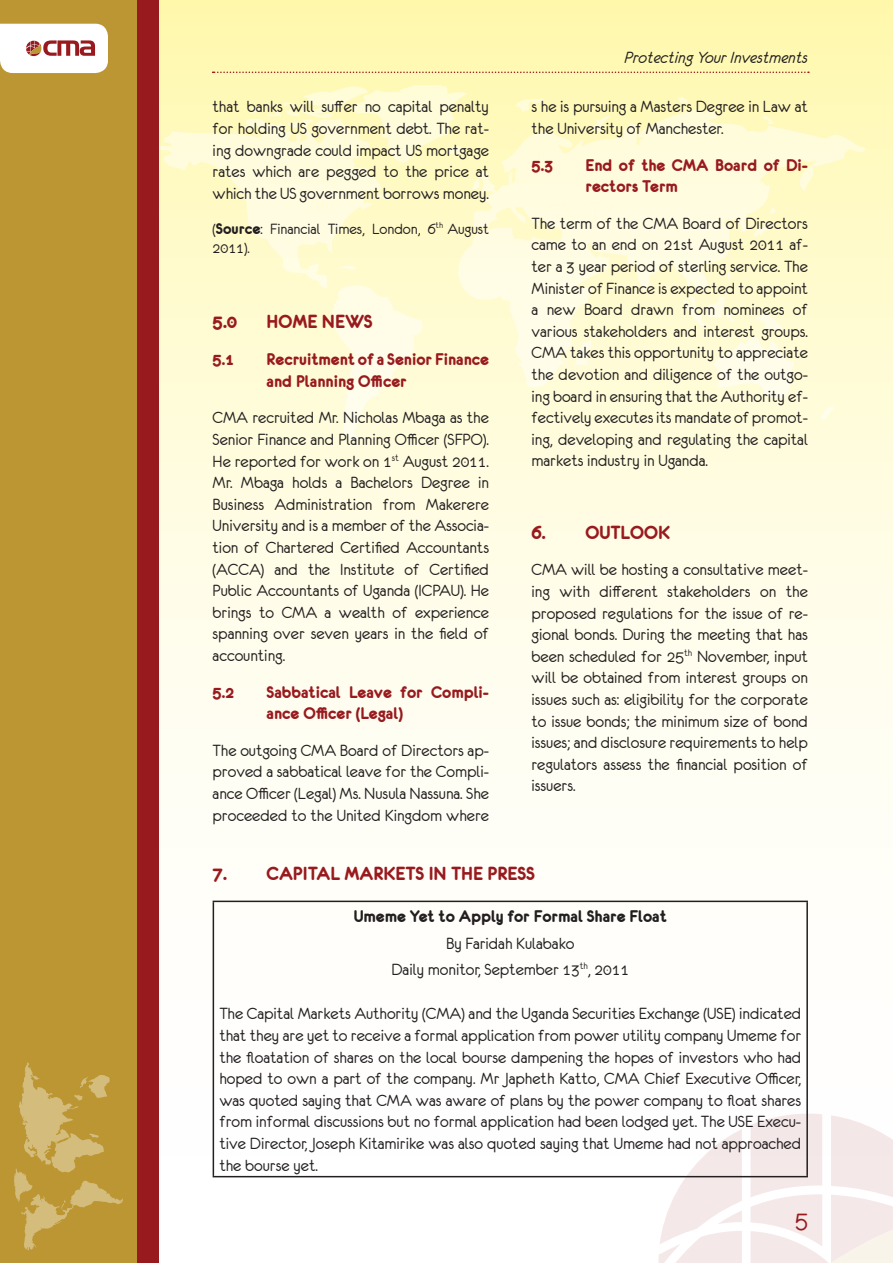
<style>
.page{position:relative;width:893px;height:1263px;background:#fff}
.page>*{position:absolute;margin:0;border:0;box-sizing:border-box;transform-origin:0 0}
.t1{font:27px "Eurofurenceregular";color:#981a1e}
.t2{font:20.25px "Eurofurencebold";color:#981a1e}
.Normal__Web{font:18px/21.6px "Eurofurenceregular";color:#231f20;text-align:justify}
.List_Paragraph{font:18px/21.6px "Eurofurencebold";color:#981a1e}
.Heading_1{font:18px "Eurofurencebold";color:#231f20}
.t3{font:18px "Eurofurenceitalic";color:#231f20}
.Heading_1-2{font:18px "Eurofurenceregular";color:#231f20}
.Style1{font:16.5px/19.8px "Eurofurenceregular";color:#231f20}
.s1{font-family:"Eurofurencebold"}
</style>
<div class="page">
<div style="left:0;top:0;width:893px;height:1263px;background:linear-gradient(to bottom,#fff9ba,#feffff)"></div>
<div style="left:0;top:0;width:137px;height:1263px;background:#bb9632"></div>
<svg style="left:0;top:24px;width:108px;height:49px;background:#f1e2e0"></svg>
<svg style="left:213px;top:72px;width:596px;height:1px"></svg>
<svg style="left:648px;top:1103px;width:245px;height:160px"></svg>
<svg style="left:678px;top:95px;width:9px;height:8px"></svg>
<svg style="left:822px;top:407px;width:13px;height:12px"></svg>
<svg style="left:515px;top:98px;width:29px;height:11px"></svg>
<svg style="left:480px;top:109px;width:386px;height:278px;background:#fffbd4"></svg>
<svg style="left:763px;top:115px;width:11px;height:9px"></svg>
<svg style="left:559px;top:248px;width:17px;height:33px"></svg>
<svg style="left:683px;top:296px;width:52px;height:31px;background:#fffbd7"></svg>
<svg style="left:713px;top:337px;width:81px;height:61px;background:#fffce2"></svg>
<svg style="left:159px;top:85px;width:321px;height:355px;background:#fffbd2"></svg>
<div style="left:137px;top:0;width:22px;height:1263px;background:#981a1e"></div>
<svg style="left:14px;top:1062px;width:109px;height:189px"></svg>
<hr style="left:213px;top:901px;width:595px;height:1px;background:#231f20">
<hr style="left:213px;top:902px;width:1px;height:274px;background:#231f20">
<hr style="left:806px;top:902px;width:2px;height:274px;background:#231f20">
<hr style="left:213px;top:1176px;width:595px;height:1px;background:#231f20">
<p class="Normal__Web" style="left:213px;top:96px;width:278px">that banks will suffer no capital penalty for holding US government debt. The rat&shy;ing downgrade could impact US mortgage rates which are pegged to the price at which the US government borrows money.</p>
<p class="Style1" style="left:213px;top:219px;width:278px">(<span class="s1">Source</span>: Financial Times, London, 6<sup>th</sup> August<br>2011).</p>
<p class="t2" style="left:213px;top:312px;width:26px">5.0</p>
<p class="t2" style="left:267px;top:312px;width:108px">HOME NEWS</p>
<p class="List_Paragraph" style="left:213px;top:348px;width:23px">5.1</p>
<p class="List_Paragraph" style="left:267px;top:348px;width:224px">Recruitment of a Senior Finance and Planning Officer</p>
<p class="Normal__Web" style="left:213px;top:407px;width:278px">CMA recruited Mr. Nicholas Mbaga as the Senior Finance and Planning Officer (SFPO).<br>He reported for work on 1<sup>st</sup> August 2011.<br>Mr. Mbaga holds a Bachelors Degree in Business Administration from Makerere University and is a member of the Associa&shy;tion of Chartered Certified Accountants (ACCA) and the Institute of Certified Public Accountants of Uganda (ICPAU). He brings to CMA a wealth of experience spanning over seven years in the field of accounting.</p>
<p class="List_Paragraph" style="left:213px;top:681px;width:23px">5.2</p>
<p class="List_Paragraph" style="left:267px;top:681px;width:224px">Sabbatical Leave for Compli&shy;ance Officer (Legal)</p>
<p class="Normal__Web" style="left:213px;top:739px;width:278px">The outgoing CMA Board of Directors ap&shy;proved a sabbatical leave for the Compli&shy;ance Officer (Legal) Ms. Nusula Nassuna. She proceeded to the United Kingdom where</p>
<p class="t3" style="left:624px;top:48px;width:185px">Protecting Your Investments</p>
<p class="Normal__Web" style="left:531px;top:96px;width:278px">s he is pursuing a Masters Degree in Law at the University of Manchester.</p>
<p class="List_Paragraph" style="left:531px;top:154px;width:23px">5.3</p>
<p class="List_Paragraph" style="left:585px;top:154px;width:224px">End of the CMA Board of Di&shy;rectors Term</p>
<p class="Normal__Web" style="left:531px;top:212px;width:278px">The term of the CMA Board of Directors came to an end on 21st August 2011 af&shy;ter a 3 year period of sterling service. The Minister of Finance is expected to appoint a new Board drawn from nominees of various stakeholders and interest groups.<br>CMA takes this opportunity to appreciate the devotion and diligence of the outgo&shy;ing board in ensuring that the Authority ef&shy;fectively executes its mandate of promot&shy;ing, developing and regulating the capital markets industry in Uganda.</p>
<p class="t2" style="left:531px;top:522px;width:140px">6. OUTLOOK</p>
<p class="Normal__Web" style="left:531px;top:559px;width:278px">CMA will be hosting a consultative meet&shy;ing with different stakeholders on the proposed regulations for the issue of re&shy;gional bonds. During the meeting that has been scheduled for 25<sup>th</sup> November, input will be obtained from interest groups on issues such as: eligibility for the corporate to issue bonds; the minimum size of bond issues; and disclosure requirements to help regulators assess the financial position of issuers.</p>
<p class="t2" style="left:213px;top:863px;width:324px">7. CAPITAL MARKETS IN THE PRESS</p>
<p class="Heading_1" style="left:354px;top:907px;width:315px">Umeme Yet to Apply for Formal Share Float</p>
<p class="Heading_1-2" style="left:446px;top:934px;width:130px">By Faridah Kulabako</p>
<p class="Normal__Web" style="left:391px;top:959px;width:239px">Daily monitor, September 13<sup>th</sup>, 2011</p>
<p class="Normal__Web" style="left:219px;top:1003px;width:583px">The Capital Markets Authority (CMA) and the Uganda Securities Exchange (USE) indicated that they are yet to receive a formal application from power utility company Umeme for the floatation of shares on the local bourse dampening the hopes of investors who had hoped to own a part of the company. Mr Japheth Katto, CMA Chief Executive Officer, was quoted saying that CMA was aware of plans by the power company to float shares from informal discussions but no formal application had been lodged yet. The USE Execu&shy;tive Director, Joseph Kitamirike was also quoted saying that Umeme had not approached the bourse yet.</p>
<p class="t1" style="left:795px;top:1206px;width:14px">5</p>
</div>
